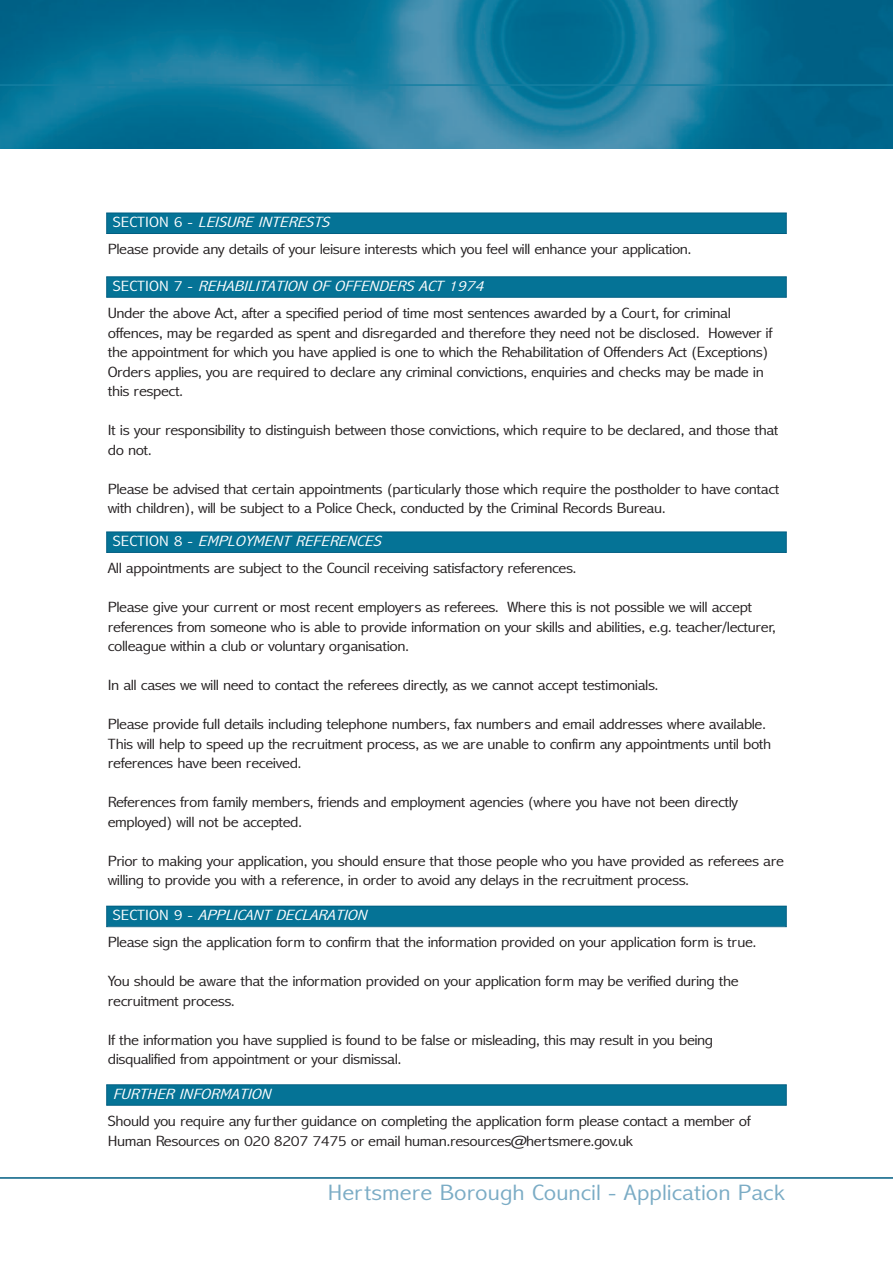
<style>
.page{position:relative;width:893px;height:1263px;background:#fff}
.page>*{position:absolute;margin:0;border:0;box-sizing:border-box;transform-origin:0 0}
.t1{font:300 condensed 22.5px "Abadi";color:#7bacc5;scale:1.3 1}
.t2{font:300 condensed 15px/19.5px "Abadi";letter-spacing:-.025em;color:#231f20;scale:1.3 1}
.t3{font:italic 300 condensed 15px "Abadi";color:#fff;scale:1.3 1}
.s1{font-style:normal}
</style>
<div class="page">
<img style="left:0;top:0;width:893px;height:149px">
<hr style="left:0;top:84px;width:893px;height:2px;background:#157fa2">
<hr style="left:0;top:1177px;width:893px;height:2px;background:#005e82">
<div style="left:107px;top:213px;width:679px;height:20px;background:#057396"></div>
<div style="left:106px;top:213px;width:681px;height:21px;border:1px solid #005e82"></div>
<div style="left:107px;top:277px;width:679px;height:20px;background:#057396"></div>
<div style="left:106px;top:276px;width:681px;height:22px;border:1px solid #005e82"></div>
<div style="left:107px;top:532px;width:679px;height:20px;background:#057396"></div>
<div style="left:106px;top:531px;width:681px;height:22px;border:1px solid #005e82"></div>
<div style="left:107px;top:906px;width:679px;height:20px;background:#057396"></div>
<div style="left:106px;top:906px;width:681px;height:21px;border:1px solid #005e82"></div>
<div style="left:107px;top:1085px;width:679px;height:20px;background:#057396"></div>
<div style="left:106px;top:1084px;width:681px;height:22px;border:1px solid #005e82"></div>
<p class="t3" style="left:113px;top:213px;width:172px"><span class="s1">S E C T I O N 6 -</span> LEISURE INTERESTS</p>
<p class="t2" style="left:108px;top:239px;width:451px">Please provide any details of your leisure interests which you feel will enhance your application.</p>
<p class="t3" style="left:113px;top:277px;width:290px"><span class="s1">S E C T I O N 7 -</span> REHABILITATION OF OFFENDERS ACT 1974</p>
<p class="t2" style="left:108px;top:303px;width:513px">Under the above Act, after a specified period of time most sentences awarded by a Court, for criminal offences, may be regarded as spent and disregarded and therefore they need not be disclosed. However if the appointment for which you have applied is one to which the Rehabilitation of Offenders Act (Exceptions)<br>Orders applies, you are required to declare any criminal convictions, enquiries and checks may be made in this respect.</p>
<p class="t2" style="left:108px;top:420px;width:517px">It is your responsibility to distinguish between those convictions, which require to be declared, and those that do not.</p>
<p class="t2" style="left:108px;top:479px;width:518px">Please be advised that certain appointments (particularly those which require the postholder to have contact with children), will be subject to a Police Check, conducted by the Criminal Records Bureau.</p>
<p class="t3" style="left:113px;top:532px;width:211px"><span class="s1">S E C T I O N 8 -</span> EMPLOYMENT REFERENCES</p>
<p class="t2" style="left:108px;top:558px;width:362px">All appointments are subject to the Council receiving satisfactory references.</p>
<p class="t2" style="left:108px;top:597px;width:515px">Please give your current or most recent employers as referees. Where this is not possible we will accept references from someone who is able to provide information on your skills and abilities, e.g. teacher/lecturer, colleague within a club or voluntary organisation.</p>
<p class="t2" style="left:108px;top:675px;width:425px">In all cases we will need to contact the referees directly, as we cannot accept testimonials.</p>
<p class="t2" style="left:108px;top:714px;width:512px">Please provide full details including telephone numbers, fax numbers and email addresses where available.<br>This will help to speed up the recruitment process, as we are unable to confirm any appointments until both references have been received.</p>
<p class="t2" style="left:108px;top:792px;width:486px">References from family members, friends and employment agencies (where you have not been directly employed) will not be accepted.</p>
<p class="t2" style="left:108px;top:851px;width:522px">Prior to making your application, you should ensure that those people who you have provided as referees are willing to provide you with a reference, in order to avoid any delays in the recruitment process.</p>
<p class="t3" style="left:113px;top:906px;width:200px"><span class="s1">S E C T I O N 9 -</span> APPLICANT DECLARATION</p>
<p class="t2" style="left:108px;top:932px;width:501px">Please sign the application form to confirm that the information provided on your application form is true.</p>
<p class="t2" style="left:108px;top:971px;width:487px">You should be aware that the information provided on your application form may be verified during the recruitment process.</p>
<p class="t2" style="left:108px;top:1030px;width:467px">If the information you have supplied is found to be false or misleading, this may result in you being disqualified from appointment or your dismissal.</p>
<p class="t3" style="left:113px;top:1084px;width:127px">FURTHER INFORMATION</p>
<p class="t2" style="left:108px;top:1111px;width:496px">Should you require any further guidance on completing the application form please contact a member of<br>Human Resources on 020 8207 7475 or email human.resources@hertsmere.gov.uk</p>
<h1 class="t1" style="left:328px;top:1179px;width:353px">Hertsmere Borough Council - Application Pack</h1>
</div>
